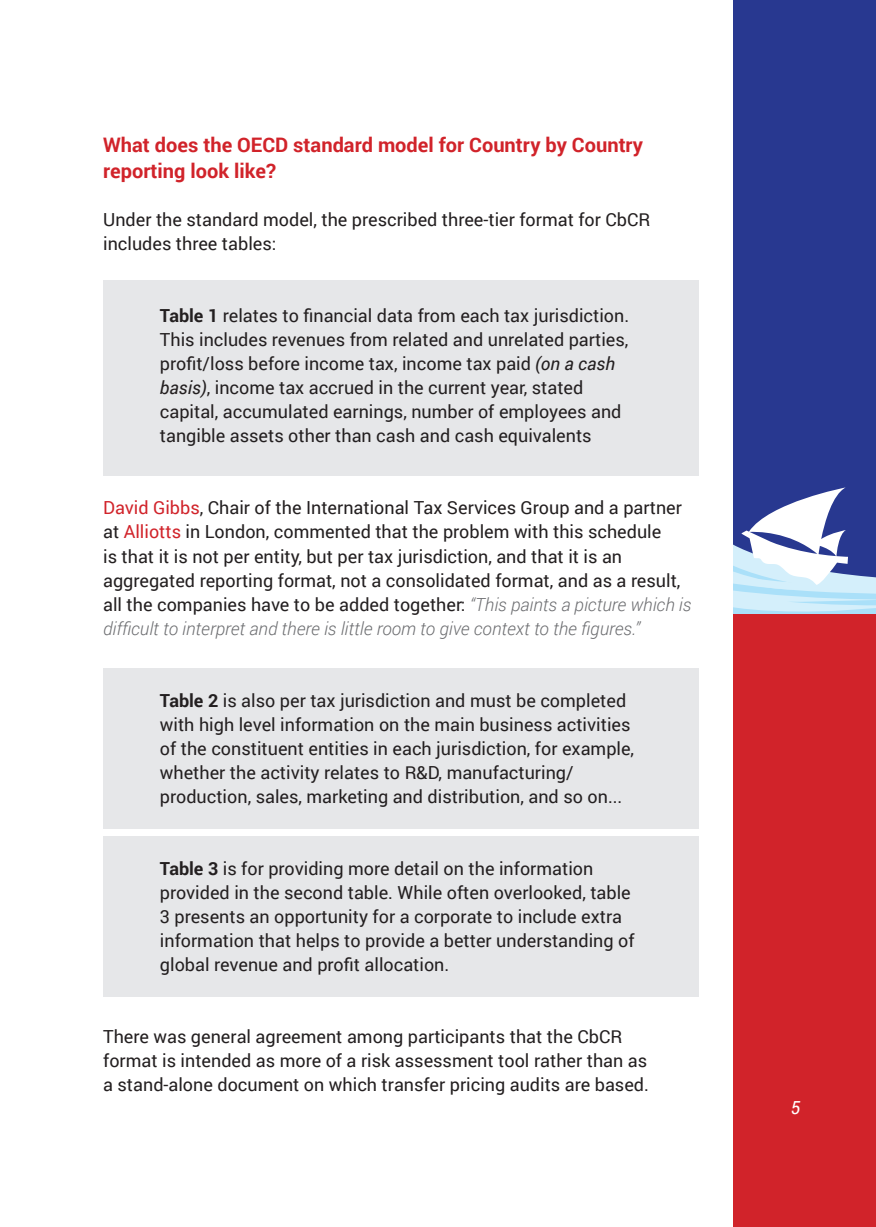
<style>
.page{position:relative;width:876px;height:1227px;background:#fff}
.page>*{position:absolute;margin:0;border:0;box-sizing:border-box;transform-origin:0 0}
.t1{font:700 20px/26px "Roboto";color:#d1232a}
.t2{font:18px/24px "Roboto";color:#231f20}
.t3{font:italic 18px "Roboto";color:#fff}
.s1{font-weight:700}
.s2{font-style:italic}
.s3{color:#d1232a}
.s4{font-weight:300;font-style:italic;color:#6c6d70}
</style>
<div class="page">
<div style="left:732px;top:613px;width:143px;height:614px;background:#d1232a"></div>
<div style="left:732px;top:0;width:143px;height:613px;background:#283890"></div>
<svg style="left:732px;top:350px;width:143px;height:263px"></svg>
<div style="left:103px;top:280px;width:595px;height:195px;background:#e6e7e9"></div>
<div style="left:103px;top:668px;width:595px;height:161px;background:#e6e7e9"></div>
<div style="left:103px;top:836px;width:595px;height:161px;background:#e6e7e9"></div>
<p class="t1" style="left:103px;top:131px;width:541px">What does the OECD standard model for Country by Country reporting look like?</p>
<p class="t2" style="left:103px;top:207px;width:548px">Under the standard model, the prescribed three-tier format for CbCR includes three tables:</p>
<p class="t2" style="left:160px;top:303px;width:470px"><span class="s1">Table 1</span> relates to financial data from each tax jurisdiction.<br>This includes revenues from related and unrelated parties, profit/loss before income tax, income tax paid <span class="s2">(on a cash basis)</span>, income tax accrued in the current year, stated capital, accumulated earnings, number of employees and tangible assets other than cash and cash equivalents</p>
<p class="t2" style="left:103px;top:495px;width:589px"><span class="s3">David Gibbs</span>, Chair of the International Tax Services Group and a partner at <span class="s3">Alliotts</span> in London, commented that the problem with this schedule<br>is that it is not per entity, but per tax jurisdiction, and that it is an aggregated reporting format, not a consolidated format, and as a result, all the companies have to be added together: <span class="s4">“This paints a picture which is difficult to interpret and there is little room to give context to the figures.”</span></p>
<p class="t2" style="left:160px;top:687px;width:475px"><span class="s1">Table 2</span> is also per tax jurisdiction and must be completed with high level information on the main business activities of the constituent entities in each jurisdiction, for example, whether the activity relates to R&amp;D, manufacturing/ production, sales, marketing and distribution, and so on...</p>
<p class="t2" style="left:160px;top:855px;width:476px"><span class="s1">Table 3</span> is for providing more detail on the information provided in the second table. While often overlooked, table 3 presents an opportunity for a corporate to include extra information that helps to provide a better understanding of global revenue and profit allocation.</p>
<p class="t2" style="left:103px;top:1023px;width:547px">There was general agreement among participants that the CbCR format is intended as more of a risk assessment tool rather than as a stand-alone document on which transfer pricing audits are based.</p>
<p class="t3" style="left:790px;top:1095px;width:11px">5</p>
</div>
